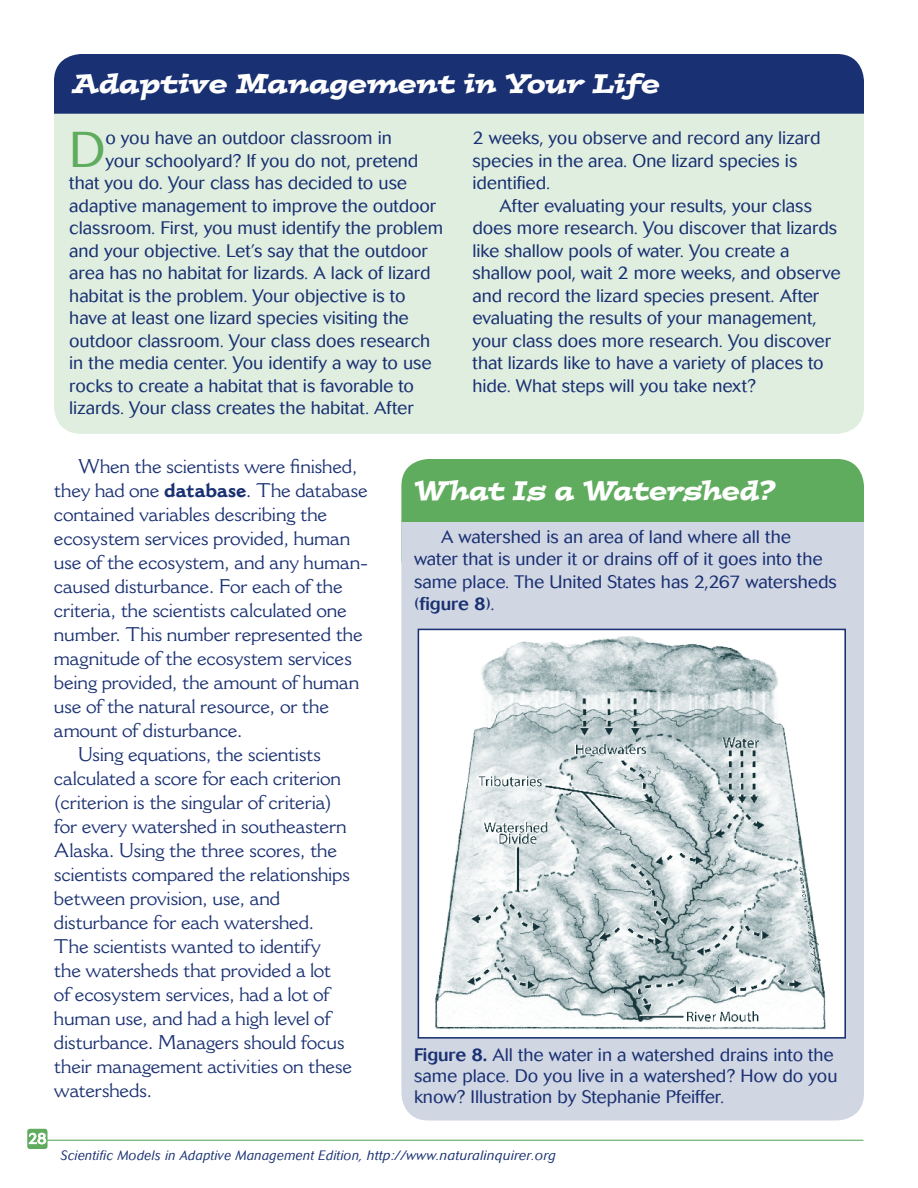
<style>
.page{position:relative;width:918px;height:1188px;background:#fff}
.page>*{position:absolute;margin:0;border:0;box-sizing:border-box;transform-origin:0 0}
.t1{font:300 49.8px "Cosmos";color:#5fac5e}
.t2{font:italic 27px "Postino";letter-spacing:-.005em;color:#fff}
.t3{font:italic 27px "Postino";letter-spacing:-.005em;color:#fff;scale:.96 1}
.t4{font:19.5px "Cantoria";letter-spacing:-.015em;color:#193072}
.t5{font:300 18px/22.5px "Cosmos";letter-spacing:-.005em;color:#193072}
.t6{font:300 15px "Cosmos";color:#fff}
.t7{font:italic 300 13.5px "Cosmos";letter-spacing:.025em;color:#193072;scale:.95 1}
.s1{font-weight:700}
.s2{font-weight:500}
</style>
<div class="page">
<hr style="left:46px;top:1140px;width:817px;height:1px;background:#5fac5e">
<div style="left:27px;top:1129px;width:21px;height:20px;background:#5fac5e;border-radius:3px"></div>
<svg style="left:28px;top:1132px;width:18px;height:13px"></svg>
<div style="left:54px;top:54px;width:810px;height:128px;background:#193072;border-radius:27px"></div>
<div style="left:54px;top:114px;width:810px;height:320px;background:#dfeedf"></div>
<div style="left:401px;top:459px;width:463px;height:128px;background:#5fac5e;border-radius:27px"></div>
<div style="left:401px;top:522px;width:463px;height:598px;background:#d1d6e3"></div>
<img style="left:421px;top:632px;width:422px;height:404px">
<div style="left:418px;top:629px;width:428px;height:410px;border:2px solid #193072"></div>
<h2 class="t2" style="left:72px;top:66px;width:589px">Adaptive Management in Your Life</h2>
<h1 class="t1" style="left:69px;top:121px;width:38px">D</h1>
<p class="t5" style="left:105px;top:127px;width:288px">o you have an outdoor classroom in</p>
<p class="t5" style="left:472px;top:127px;width:350px">2 weeks, you observe and record any lizard species in the area. One lizard species is identified.</p>
<p class="t5" style="left:472px;top:195px;width:369px;text-indent:27px">After evaluating your results, your class does more research. You discover that lizards like shallow pools of water. You create a shallow pool, wait 2 more weeks, and observe and record the lizard species present. After evaluating the results of your management, your class does more research. You discover that lizards like to have a variety of places to hide. What steps will you take next?</p>
<p class="t5" style="left:105px;top:150px;width:314px">your schoolyard? If you do not, pretend</p>
<p class="t5" style="left:69px;top:172px;width:339px">that you do. Your class has decided to use</p>
<p class="t5" style="left:69px;top:195px;width:368px">adaptive management to improve the outdoor</p>
<p class="t5" style="left:69px;top:217px;width:375px">classroom. First, you must identify the problem</p>
<p class="t5" style="left:69px;top:240px;width:360px">and your objective. Let’s say that the outdoor</p>
<p class="t5" style="left:69px;top:262px;width:363px">area has no habitat for lizards. A lack of lizard</p>
<p class="t5" style="left:69px;top:285px;width:338px">habitat is the problem. Your objective is to</p>
<p class="t5" style="left:69px;top:307px;width:341px">have at least one lizard species visiting the</p>
<p class="t5" style="left:69px;top:330px;width:362px">outdoor classroom. Your class does research</p>
<p class="t5" style="left:69px;top:352px;width:364px">in the media center. You identify a way to use</p>
<p class="t5" style="left:69px;top:375px;width:346px">rocks to create a habitat that is favorable to</p>
<p class="t5" style="left:69px;top:397px;width:346px">lizards. Your class creates the habitat. After</p>
<p class="t4" style="left:78px;top:454px;width:281px">When the scientists were finished,</p>
<p class="t4" style="left:54px;top:478px;width:316px">they had one <span class="s1">database</span>. The database</p>
<p class="t4" style="left:54px;top:502px;width:275px">contained variables describing the</p>
<p class="t4" style="left:54px;top:526px;width:298px">ecosystem services provided, human</p>
<p class="t4" style="left:54px;top:550px;width:315px">use of the ecosystem, and any human-</p>
<p class="t4" style="left:54px;top:574px;width:290px">caused disturbance. For each of the</p>
<p class="t4" style="left:54px;top:598px;width:294px">criteria, the scientists calculated one</p>
<p class="t4" style="left:54px;top:622px;width:310px">number. This number represented the</p>
<p class="t4" style="left:54px;top:646px;width:299px">magnitude of the ecosystem services</p>
<p class="t4" style="left:54px;top:670px;width:307px">being provided, the amount of human</p>
<p class="t4" style="left:54px;top:694px;width:277px">use of the natural resource, or the</p>
<p class="t4" style="left:54px;top:718px;width:190px">amount of disturbance.</p>
<p class="t4" style="left:78px;top:742px;width:245px">Using equations, the scientists</p>
<p class="t4" style="left:54px;top:766px;width:288px">calculated a score for each criterion</p>
<p class="t4" style="left:54px;top:790px;width:279px">(criterion is the singular of criteria)</p>
<p class="t4" style="left:54px;top:814px;width:294px">for every watershed in southeastern</p>
<p class="t4" style="left:54px;top:838px;width:285px">Alaska. Using the three scores, the</p>
<p class="t4" style="left:54px;top:862px;width:298px">scientists compared the relationships</p>
<p class="t4" style="left:54px;top:886px;width:228px">between provision, use, and</p>
<p class="t4" style="left:54px;top:910px;width:262px">disturbance for each watershed.</p>
<p class="t4" style="left:54px;top:934px;width:269px">The scientists wanted to identify</p>
<p class="t4" style="left:54px;top:958px;width:279px">the watersheds that provided a lot</p>
<p class="t4" style="left:54px;top:982px;width:277px">of ecosystem services, had a lot of</p>
<p class="t4" style="left:54px;top:1006px;width:278px">human use, and had a high level of</p>
<p class="t4" style="left:54px;top:1030px;width:292px">disturbance. Managers should focus</p>
<p class="t4" style="left:54px;top:1054px;width:300px">their management activities on these</p>
<p class="t4" style="left:54px;top:1078px;width:100px">watersheds.</p>
<h2 class="t3" style="left:414px;top:472px;width:380px">What Is a Watershed?</h2>
<p class="t5" style="left:414px;top:525px;width:424px;text-indent:27px">A watershed is an area of land where all the water that is under it or drains off of it goes into the same place. The United States has 2,267 watersheds (<span class="s2">figure 8</span>).</p>
<p class="t5" style="left:414px;top:1045px;width:425px;line-height:21px"><span class="s2">Figure 8.</span> All the water in a watershed drains into the same place. Do you live in a watershed? How do you know? Illustration by Stephanie Pfeiffer.</p>
<p class="t6" style="left:28px;top:1130px;width:20px">28</p>
<p class="t7" style="left:61px;top:1148px;width:523px">Scientific Models in Adaptive Management Edition, http://www.naturalinquirer.org</p>
</div>
